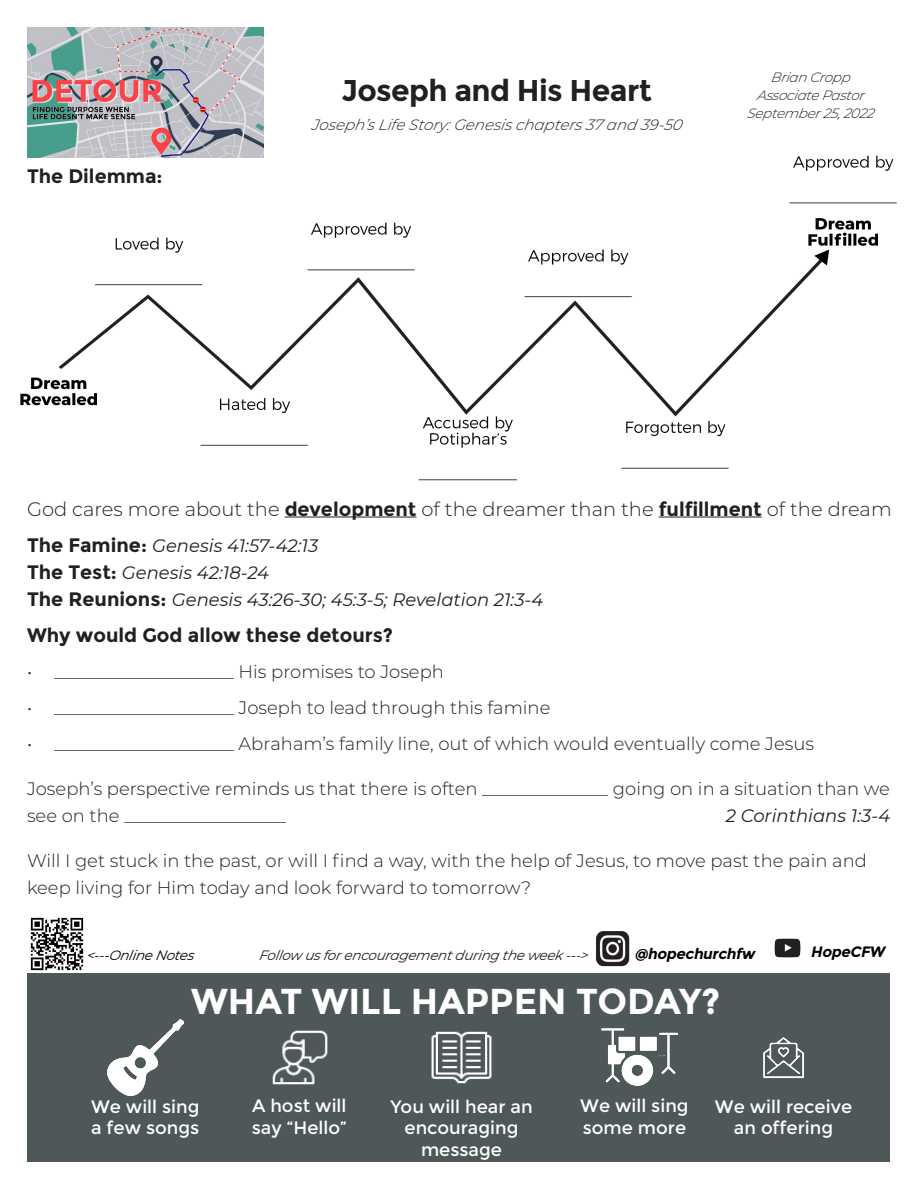
<style>
.page{position:relative;width:918px;height:1188px;background:#fff}
.page>*{position:absolute;margin:0;border:0;box-sizing:border-box;transform-origin:0 0}
.t1{font:700 36px "Montserrat";color:#fff}
.t2{font:700 30px "Montserrat";letter-spacing:-.02em;color:#231f20}
.t3{font:300 19.5px "Montserrat";color:#231f20}
.t4{font:700 19.5px "Montserrat";color:#231f20}
.t5{font:300 18px/27px "Montserrat";color:#231f20}
.t6{font:italic 18px "Montserrat";color:#231f20}
.t7{font:18px/21.6px "Montserrat";color:#fff}
.t8{font:italic 300 15px "Montserrat";color:#231f20}
.t9{font:italic 700 15px "Montserrat";color:#000}
.t10{font:italic 300 13.5px "Montserrat";color:#231f20}
.t11{font:italic 13.5px "Montserrat";color:#231f20}
.t12{font:italic 13.5px "Montserrat";color:#000}
.s1{font-weight:700}
.s2{font-weight:700;font-style:normal;font-size:19.5px}
</style>
<div class="page">
<img style="left:20px;top:155px;width:877px;height:326px">
<img style="left:27px;top:27px;width:237px;height:131px">
<hr style="left:285px;top:517px;width:131px;height:1px;background:#231f20">
<hr style="left:659px;top:517px;width:103px;height:1px;background:#231f20">
<div style="left:28px;top:974px;width:862px;height:188px;background:#4f5859"></div>
<img style="left:602px;top:1028px;width:75px;height:58px">
<img style="left:596px;top:931px;width:34px;height:36px">
<img style="left:774px;top:938px;width:27px;height:20px">
<img style="left:30px;top:917px;width:54px;height:54px">
<img style="left:107px;top:1020px;width:76px;height:76px">
<img style="left:272px;top:1030px;width:56px;height:55px">
<img style="left:763px;top:1037px;width:41px;height:41px">
<img style="left:431px;top:1031px;width:61px;height:53px">
<p class="t4" style="left:27px;top:164px;width:137px">The Dilemma:</p>
<p class="t2" style="left:342px;top:73px;width:312px">Joseph and His Heart</p>
<p class="t8" style="left:312px;top:114px;width:376px">Joseph’s Life Story:Genesis chapters 37 and 39-50</p>
<p class="t10" style="left:771px;top:69px;width:84px">Brian Cropp</p>
<p class="t10" style="left:757px;top:87px;width:112px">Associate Pastor</p>
<p class="t10" style="left:747px;top:105px;width:132px">September25, 2022</p>
<p class="t3" style="left:27px;top:495px;width:866px">God cares more about the <span class="s1">development</span> of the dreamer than the <span class="s1">fulfillment</span> of the dream</p>
<p class="t6" style="left:27px;top:533px;width:293px"><span class="s2">The Famine:</span> Genesis 41:57-42:13</p>
<p class="t6" style="left:27px;top:560px;width:244px"><span class="s2">The Test:</span> Genesis 42:18-24</p>
<p class="t6" style="left:27px;top:587px;width:518px"><span class="s2">The Reunions:</span> Genesis 43:26-30; 45:3-5; Revelation 21:3-4</p>
<p class="t4" style="left:27px;top:623px;width:368px">Why would God allow these detours?</p>
<p class="t5" style="left:27px;top:657px;width:419px">• ____________________ His promises to Joseph</p>
<p class="t5" style="left:27px;top:693px;width:525px">• ____________________ Joseph to lead through this famine</p>
<p class="t5" style="left:27px;top:729px;width:789px">• ____________________ Abraham’s family line, out of which would eventually come Jesus</p>
<p class="t5" style="left:27px;top:774px;width:864px">Joseph’s perspective reminds us that there is often ______________ going on in a situation than we see on the __________________</p>
<p class="t6" style="left:726px;top:803px;width:166px">2 Corinthians 1:3-4</p>
<p class="t5" style="left:27px;top:846px;width:842px">Will I get stuck in the past, or will I find a way, with the help of Jesus, to move past the pain and keep living for Him today and look forward to tomorrow?</p>
<p class="t12" style="left:86px;top:946px;width:112px">&lt;---Online Notes</p>
<p class="t11" style="left:259px;top:946px;width:334px">Follow usforencouragementduring the week ---&gt;</p>
<p class="t9" style="left:634px;top:945px;width:125px">@hopechurchfw</p>
<p class="t9" style="left:811px;top:943px;width:79px">HopeCFW</p>
<p class="t1" style="left:191px;top:980px;width:530px">WHAT WILL HAPPEN TODAY?</p>
<p class="t7" style="left:91px;top:1096px;width:110px">We will sing a few songs</p>
<p class="t7" style="left:252px;top:1095px;width:96px">A host will say “Hello”</p>
<p class="t7" style="left:390px;top:1096px;width:144px">You will hear an</p>
<p class="t7" style="left:405px;top:1117px;width:116px">encouraging</p>
<p class="t7" style="left:421px;top:1139px;width:83px">message</p>
<p class="t7" style="left:580px;top:1095px;width:110px">We will sing some more</p>
<p class="t7" style="left:715px;top:1096px;width:139px">We will receive</p>
<p class="t7" style="left:734px;top:1117px;width:101px">an offering</p>
</div>
